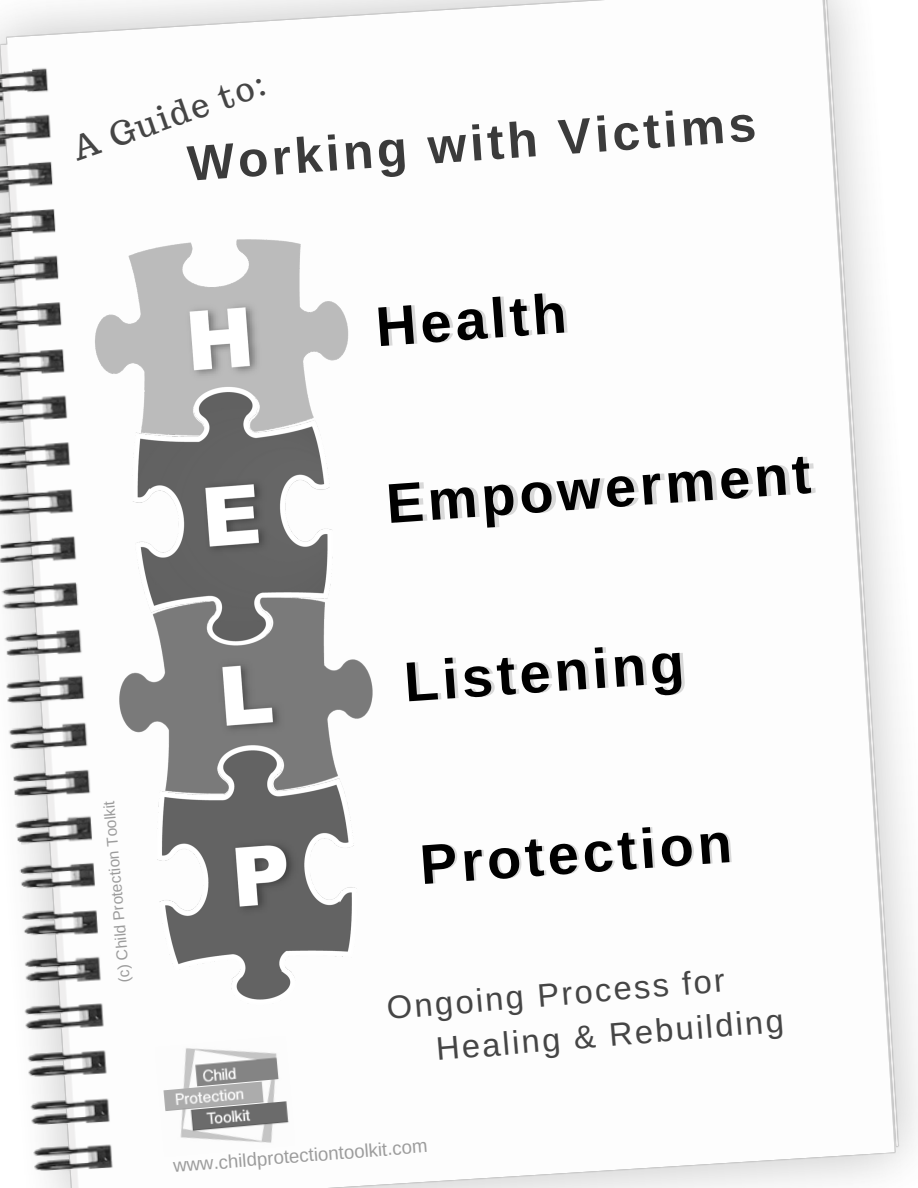
<style>
.page{position:relative;width:918px;height:1188px;background:#fff}
.page>*{position:absolute;margin:0;border:0;box-sizing:border-box;transform-origin:0 0}
.t1{font:700 56.1px "Arimo";color:#000}
.t2{font:700 55.95px "Arimo";color:#000}
.t3{font:700 49.8px "Arimo";color:#3b3b3b}
.t4{font:32.7px/45.2px "Arimo";color:#454545}
.t5{font:32.7px "Trocchi";color:#454545}
.t6{font:18.75px "Arimo";color:#9c9c9c}
.t7{font:15.6px "Arimo";color:#9c9c9c}
</style>
<div class="page">
<img style="left:0;top:0;width:918px;height:1188px">
<img style="left:155px;top:1048px;width:140px;height:108px">
<img style="left:64px;top:168px;width:338px;height:880px">
<p class="t5" style="left:66px;top:129px;width:203px;rotate:-19deg">A Guide to:</p>
<h3 class="t3" style="left:186px;top:136px;width:571px;rotate:-4deg">Working with Victims</h3>
<h2 class="t2" style="left:374px;top:295px;width:192px;rotate:-4deg">Health</h2>
<h2 class="t2" style="left:384px;top:472px;width:427px;rotate:-4deg">Empowerment</h2>
<p class="t7" style="left:116px;top:983px;width:184px;rotate:-95deg">(c) Chi dl Pro et ct oi n Too kl it</p>
<h2 class="t2" style="left:402px;top:651px;width:282px;rotate:-4deg">Listening</h2>
<h1 class="t1" style="left:418px;top:833px;width:314px;rotate:-4deg">Protection</h1>
<p class="t4" style="left:430px;top:982px;width:350px;text-indent:-45px;rotate:-5deg">Ongoing Process for<br>Healing &amp; Rebuilding</p>
<p class="t6" style="left:172px;top:1156px;width:257px;rotate:-5deg">www.childprotectiontoolkit.com</p>
</div>
